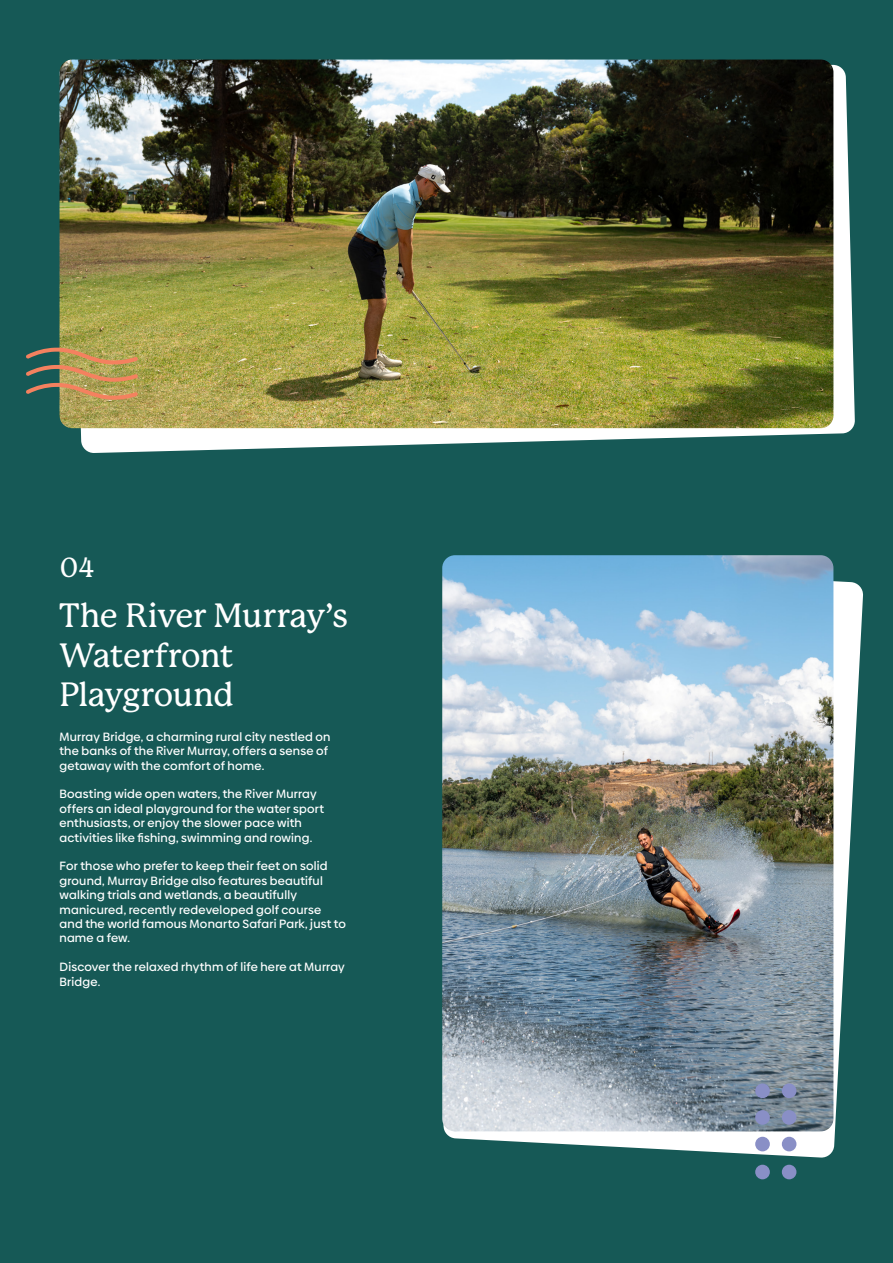
<style>
.page{position:relative;width:893px;height:1263px;background:#165956}
.page>*{position:absolute;margin:0;border:0;box-sizing:border-box;transform-origin:0 0}
.t1{font:500 33px/39.6px "P22 Mackinac";letter-spacing:-.015em;color:#fff}
.t2{font:500 27px "P22 Mackinac";color:#fff}
.t3{font:500 12px/14.4px "Biennale";letter-spacing:.015em;color:#fff}
</style>
<div class="page">
<svg style="left:444px;top:565px;width:419px;height:593px"></svg>
<svg style="left:72px;top:65px;width:783px;height:388px;fill:#fff"></svg>
<img style="left:60px;top:60px;width:773px;height:368px">
<img style="left:442px;top:555px;width:391px;height:576px">
<div style="left:755px;top:1165px;width:15px;height:14px;background:#898fc6;border-radius:50%"></div>
<div style="left:782px;top:1165px;width:14px;height:14px;background:#898fc6;border-radius:50%"></div>
<div style="left:755px;top:1137px;width:15px;height:14px;background:#898fc6;border-radius:50%"></div>
<div style="left:782px;top:1137px;width:14px;height:14px;background:#898fc6;border-radius:50%"></div>
<div style="left:755px;top:1110px;width:15px;height:15px;background:#898fc6;border-radius:50%"></div>
<div style="left:755px;top:1083px;width:15px;height:15px;background:#898fc6;border-radius:50%"></div>
<div style="left:782px;top:1110px;width:14px;height:15px;background:#898fc6;border-radius:50%"></div>
<div style="left:782px;top:1083px;width:14px;height:15px;background:#898fc6;border-radius:50%"></div>
<svg style="left:26px;top:347px;width:112px;height:53px"></svg>
<p class="t2" style="left:60px;top:552px;width:37px">04</p>
<p class="t1" style="left:60px;top:595px;width:290px">The River Murray’s<br>Waterfront<br>Playground</p>
<p class="t3" style="left:60px;top:729px;width:273px">Murray Bridge, a charming rural city nestled on the banks of the River Murray, offers a sense of getaway with the comfort of home.</p>
<p class="t3" style="left:60px;top:787px;width:266px">Boasting wide open waters, the River Murray offers an ideal playground for the water sport enthusiasts, or enjoy the slower pace with activities like fishing, swimming and rowing.</p>
<p class="t3" style="left:60px;top:859px;width:288px">For those who prefer to keep their feet on solid ground, Murray Bridge also features beautiful walking trials and wetlands, a beautifully manicured, recently redeveloped golf course and the world famous Monarto Safari Park, just to name a few.</p>
<p class="t3" style="left:60px;top:960px;width:287px">Discover the relaxed rhythm of life here at Murray<br>Bridge.</p>
</div>
